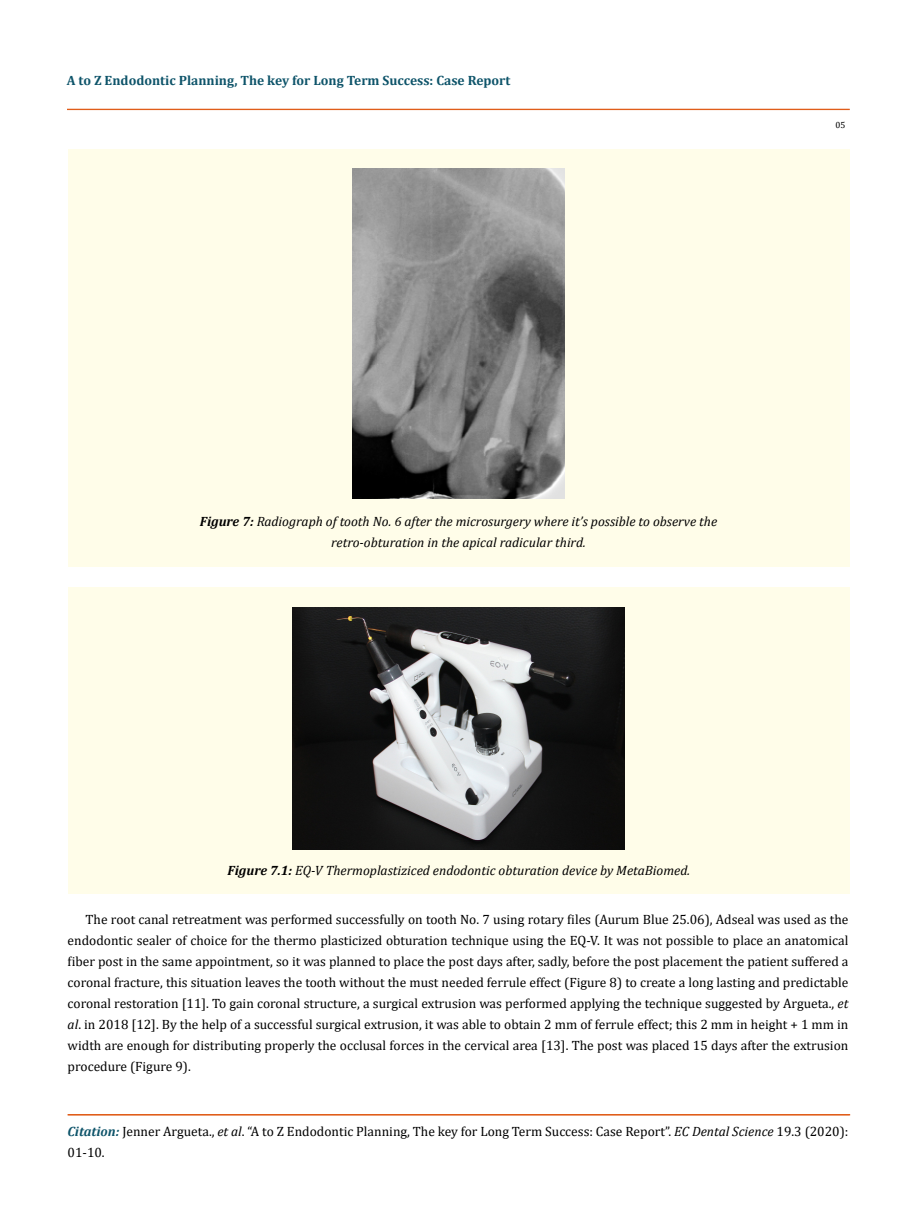
<style>
.page{position:relative;width:917px;height:1224px;background:#fff}
.page>*{position:absolute;margin:0;border:0;box-sizing:border-box;transform-origin:0 0}
.t1{font:13.5px/21px "Cambria";color:#000}
.t2{font:italic 13.5px/21px "Cambria";color:#000;text-align:center}
.t3{font:700 13.5px "Cambria";color:#0e546a}
.t4{font:9px "Cambria";color:#000}
.s1{font-weight:700}
.s2{font-style:italic}
.s3{font-weight:700;font-style:italic;color:#0e546a}
</style>
<div class="page">
<div style="left:67px;top:109px;width:782px;height:1px;border:1px solid #e05d1a"></div>
<hr style="left:68px;top:1115px;width:781px;height:1px;background:#e05d1a">
<div style="left:68px;top:1114px;width:781px;height:1px;border:1px solid #e05d1a"></div>
<div style="left:68px;top:150px;width:781px;height:417px;background:#fffde9"></div>
<div style="left:68px;top:587px;width:781px;height:307px;background:#fffde9"></div>
<img style="left:293px;top:608px;width:331px;height:241px">
<img style="left:353px;top:168px;width:211px;height:331px">
<p class="t3" style="left:67px;top:71px;width:445px">A to Z Endodontic Planning, The key for Long Term Success: Case Report</p>
<p class="t4" style="left:835px;top:120px;width:11px">05</p>
<p class="t2" style="left:200px;top:511px;width:519px"><span class="s1">Figure 7:</span> Radiograph of tooth No. 6 after the microsurgery where it’s possible to observe the retro-obturation in the apical radicular third.</p>
<p class="t2" style="left:227px;top:859px;width:464px"><span class="s1">Figure 7.1:</span> EQ-V Thermoplastiziced endodontic obturation device by MetaBiomed.</p>
<p class="t1" style="left:68px;top:909px;width:782px;text-align:justify;text-indent:18px">The root canal retreatment was performed successfully on tooth No. 7 using rotary files (Aurum Blue 25.06), Adseal was used as the endodontic sealer of choice for the thermo plasticized obturation technique using the EQ-V. It was not possible to place an anatomical fiber post in the same appointment, so it was planned to place the post days after, sadly, before the post placement the patient suffered a coronal fracture, this situation leaves the tooth without the must needed ferrule effect (Figure 8) to create a long lasting and predictable coronal restoration [11]. To gain coronal structure, a surgical extrusion was performed applying the technique suggested by Argueta., <span class="s2">et al</span>. in 2018 [12]. By the help of a successful surgical extrusion, it was able to obtain 2 mm of ferrule effect; this 2 mm in height + 1 mm in width are enough for distributing properly the occlusal forces in the cervical area [13]. The post was placed 15 days after the extrusion procedure (Figure 9).</p>
<p class="t1" style="left:68px;top:1121px;width:782px"><span class="s3">Citation:</span> Jenner Argueta., <span class="s2">et al</span>. “A to Z Endodontic Planning, The key for Long Term Success: Case Report”. <span class="s2">EC Dental Science</span> 19.3 (2020):<br>01-10.</p>
</div>
